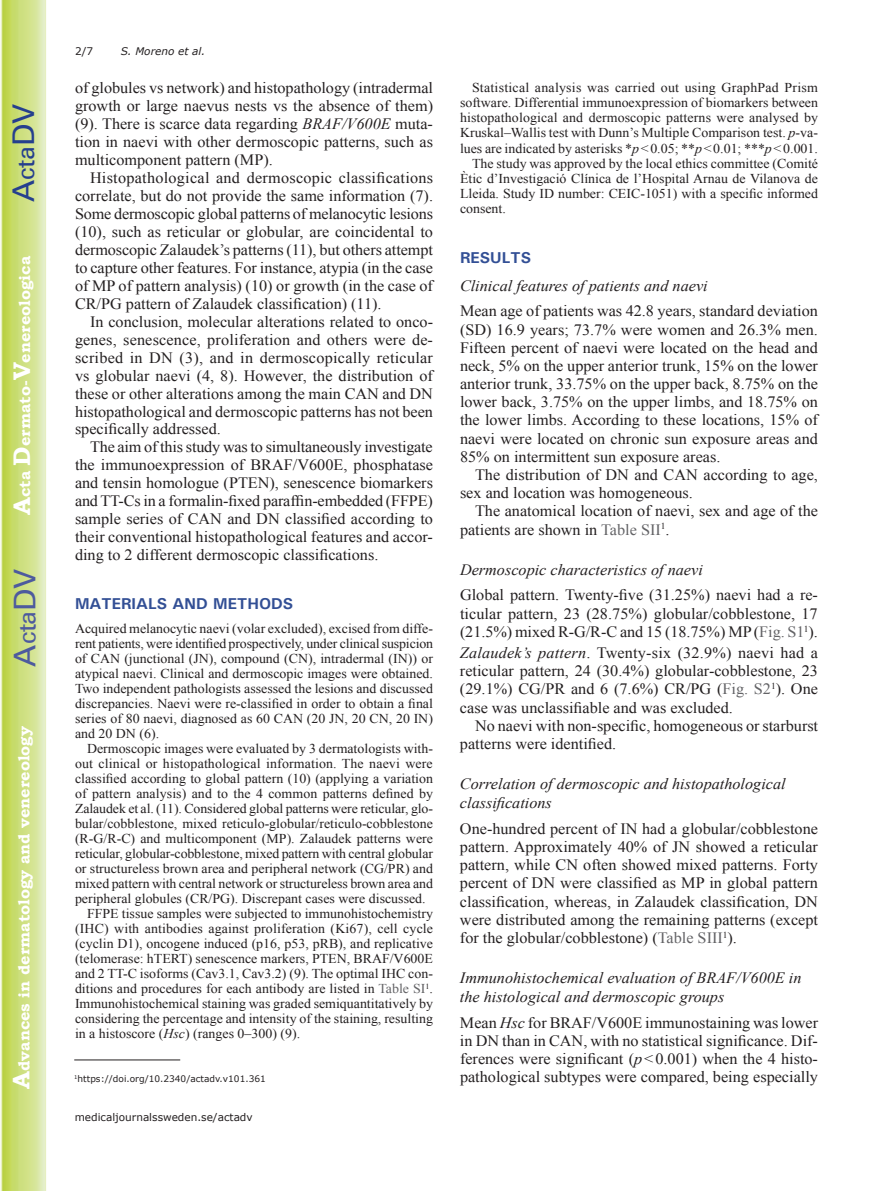
<style>
.page{position:relative;width:893px;height:1191px;background:#fff}
.page>*{position:absolute;margin:0;border:0;box-sizing:border-box;transform-origin:0 0}
.t1{font:30px "Univers";color:#4d5a9e}
.t2{font:30px "Univers";color:#253f8e}
.t3{font:15.75px/18.1px "Times New Roman";color:#231f20;text-align:justify}
.t4{font:italic 15.75px/19px "Times New Roman";color:#231f20}
.t5{font:700 15.75px "Bookman Old Style";color:#fff}
.t6{font:700 15.75px "Univers";color:#324f95}
.t7{font:13.5px/15px "Times New Roman";color:#231f20;text-align:justify}
.t8{font:10.5px "Verdana";color:#231f20}
.t9{font:italic 10.5px "Verdana";color:#231f20}
.t10{font:9px "Verdana";color:#231f20}
.s1{font-size:24px}
.s2{font-style:italic}
.s3{color:#636366}
</style>
<div class="page">
<svg style="left:1px;top:0;width:45px;height:1191px;background:#cfe084"></svg>
<hr style="left:74px;top:1059px;width:106px;height:1px;background:#231f20">
<h1 class="t2" style="left:6px;top:202px;width:100px;rotate:-90deg">A<span class="s1">cta</span>DV</h1>
<p class="t5" style="left:15px;top:515px;width:260px;rotate:-90deg"><span class="s1">A</span>cta <span class="s1">D</span>ermato-<span class="s1">V</span>enereologica</p>
<h1 class="t1" style="left:7px;top:666px;width:100px;rotate:-90deg">A<span class="s1">cta</span>DV</h1>
<p class="t5" style="left:15px;top:1088px;width:364px;rotate:-90deg"><span class="s1">A</span>dvances in dermatology and venereology</p>
<p class="t8" style="left:75px;top:44px;width:20px">2/7</p>
<p class="t9" style="left:121px;top:44px;width:86px">S. Moreno et al.</p>
<p class="t3" style="left:75px;top:79px;width:360px">of globules vs network) and histopathology (intradermal growth or large naevus nests vs the absence of them) (9). There is scarce data regarding <span class="s2">BRAF/V600E</span> muta&shy;tion in naevi with other dermoscopic patterns, such as multicomponent pattern (MP).</p>
<p class="t3" style="left:75px;top:169px;width:360px;text-indent:15px">Histopathological and dermoscopic classifications correlate, but do not provide the same information (7).<br>Some dermoscopic global patterns of melanocytic lesions (10), such as reticular or globular, are coincidental to dermoscopic Zalaudek’s patterns (11), but others attempt to capture other features. For instance, atypia (in the case of MP of pattern analysis) (10) or growth (in the case of CR/PG pattern of Zalaudek classification) (11).</p>
<p class="t3" style="left:75px;top:312px;width:360px;text-indent:15px">In conclusion, molecular alterations related to onco&shy;genes, senescence, proliferation and others were de&shy;scribed in DN (3), and in dermoscopically reticular vs globular naevi (4, 8). However, the distribution of these or other alterations among the main CAN and DN histopathological and dermoscopic patterns has not been specifically addressed.</p>
<p class="t3" style="left:75px;top:438px;width:360px;text-indent:15px">The aim of this study was to simultaneously investigate the immunoexpression of BRAF/V600E, phosphatase and tensin homologue (PTEN), senescence biomarkers and TT-Cs in a formalin-fixed paraffin-embedded (FFPE) sample series of CAN and DN classified according to their conventional histopathological features and accor&shy;ding to 2 different dermoscopic classifications.</p>
<p class="t6" style="left:75px;top:593px;width:220px">MATERIALS AND METHODS</p>
<p class="t7" style="left:75px;top:620px;width:360px">Acquired melanocytic naevi (volar excluded), excised from diffe&shy;rent patients, were identified prospectively, under clinical suspicion of CAN (junctional (JN), compound (CN), intradermal (IN)) or atypical naevi. Clinical and dermoscopic images were obtained.<br>Two independent pathologists assessed the lesions and discussed discrepancies. Naevi were re-classified in order to obtain a final series of 80 naevi, diagnosed as 60 CAN (20 JN, 20 CN, 20 IN) and 20 DN (6).</p>
<p class="t7" style="left:87px;top:740px;width:346px">Dermoscopic images were evaluated by 3 dermatologists with-</p>
<p class="t7" style="left:75px;top:755px;width:359px">out clinical or histopathological information. The naevi were</p>
<p class="t7" style="left:75px;top:770px;width:360px">classified according to global pattern (10) (applying a variation</p>
<p class="t7" style="left:75px;top:785px;width:360px">of pattern analysis) and to the 4 common patterns defined by</p>
<p class="t7" style="left:75px;top:800px;width:359px">Zalaudek et al. (11). Considered global patterns were reticular, glo-</p>
<p class="t7" style="left:75px;top:815px;width:360px">bular/cobblestone, mixed reticulo-globular/reticulo-cobblestone</p>
<p class="t7" style="left:75px;top:830px;width:359px">(R-G/R-C) and multicomponent (MP). Zalaudek patterns were</p>
<p class="t7" style="left:75px;top:845px;width:359px">reticular, globular-cobblestone, mixed pattern with central globular</p>
<p class="t7" style="left:75px;top:860px;width:360px">or structureless brown area and peripheral network (CG/PR) and</p>
<p class="t7" style="left:75px;top:875px;width:359px">mixed pattern with central network or structureless brown area and</p>
<p class="t7" style="left:75px;top:890px;width:352px">peripheral globules (CR/PG). Discrepant cases were discussed.</p>
<p class="t7" style="left:87px;top:905px;width:347px">FFPE tissue samples were subjected to immunohistochemistry</p>
<p class="t7" style="left:75px;top:920px;width:360px">(IHC) with antibodies against proliferation (Ki67), cell cycle</p>
<p class="t7" style="left:75px;top:935px;width:359px">(cyclin D1), oncogene induced (p16, p53, pRB), and replicative</p>
<p class="t7" style="left:75px;top:950px;width:360px">(telomerase: hTERT) senescence markers, PTEN, BRAF/V600E</p>
<p class="t7" style="left:75px;top:965px;width:359px">and 2 TT-C isoforms (Cav3.1, Cav3.2) (9). The optimal IHC con-</p>
<p class="t7" style="left:75px;top:980px;width:359px">ditions and procedures for each antibody are listed in <span class="s3">Table SI</span><sup>1</sup>.</p>
<p class="t7" style="left:75px;top:995px;width:359px">Immunohistochemical staining was graded semiquantitatively by</p>
<p class="t7" style="left:75px;top:1010px;width:359px">considering the percentage and intensity of the staining, resulting</p>
<p class="t7" style="left:75px;top:1025px;width:227px">in a histoscore (<span class="s2">Hsc</span>) (ranges 0–300) (9).</p>
<p class="t10" style="left:74px;top:1073px;width:193px"><sup>1</sup>https://doi.org/10.2340/actadv.v101.361</p>
<p class="t8" style="left:75px;top:1110px;width:180px">medicaljournalssweden.se/actadv</p>
<p class="t7" style="left:472px;top:80px;width:348px">Statistical analysis was carried out using GraphPad Prism</p>
<p class="t7" style="left:460px;top:95px;width:359px">software. Differential immunoexpression of biomarkers between</p>
<p class="t7" style="left:460px;top:110px;width:360px">histopathological and dermoscopic patterns were analysed by</p>
<p class="t7" style="left:460px;top:125px;width:359px">Kruskal–Wallis test with Dunn’s Multiple Comparison test. <span class="s2">p</span>-va-</p>
<p class="t7" style="left:460px;top:140px;width:359px">lues are indicated by asterisks *<span class="s2">p</span>&lt;0.05; **<span class="s2">p</span>&lt;0.01; ***<span class="s2">p</span>&lt;0.001.</p>
<p class="t7" style="left:472px;top:156px;width:348px">The study was approved by the local ethics committee (Comité</p>
<p class="t7" style="left:460px;top:171px;width:360px">Ètic d’Investigació Clínica de l’Hospital Arnau de Vilanova de</p>
<p class="t7" style="left:460px;top:186px;width:359px">Lleida. Study ID number: CEIC-1051) with a specific informed</p>
<p class="t7" style="left:460px;top:201px;width:47px">consent.</p>
<p class="t6" style="left:460px;top:247px;width:73px">RESULTS</p>
<p class="t4" style="left:460px;top:275px;width:249px">Clinical features of patients and naevi</p>
<p class="t3" style="left:460px;top:302px;width:360px">Mean age of patients was 42.8 years, standard deviation (SD) 16.9 years; 73.7% were women and 26.3% men.<br>Fifteen percent of naevi were located on the head and neck, 5% on the upper anterior trunk, 15% on the lower anterior trunk, 33.75% on the upper back, 8.75% on the lower back, 3.75% on the upper limbs, and 18.75% on the lower limbs. According to these locations, 15% of naevi were located on chronic sun exposure areas and 85% on intermittent sun exposure areas.</p>
<p class="t3" style="left:460px;top:465px;width:359px;text-indent:15px">The distribution of DN and CAN according to age, sex and location was homogeneous.</p>
<p class="t3" style="left:460px;top:502px;width:360px;text-indent:15px">The anatomical location of naevi, sex and age of the patients are shown in <span class="s3">Table SII</span><sup>1</sup>.</p>
<p class="t4" style="left:460px;top:559px;width:244px">Dermoscopic characteristics of naevi</p>
<p class="t3" style="left:460px;top:586px;width:359px">Global pattern. Twenty-five (31.25%) naevi had a re&shy;ticular pattern, 23 (28.75%) globular/cobblestone, 17 (21.5%) mixed R-G/R-C and 15 (18.75%) MP (<span class="s3">Fig. S1</span><sup>1</sup>).</p>
<p class="t3" style="left:460px;top:643px;width:359px"><span class="s2">Zalaudek’s pattern</span>. Twenty-six (32.9%) naevi had a reticular pattern, 24 (30.4%) globular-cobblestone, 23 (29.1%) CG/PR and 6 (7.6%) CR/PG (<span class="s3">Fig. S2</span><sup>1</sup>). One case was unclassifiable and was excluded.</p>
<p class="t3" style="left:460px;top:716px;width:360px;text-indent:15px">No naevi with non-specific, homogeneous or starburst patterns were identified.</p>
<p class="t4" style="left:460px;top:774px;width:327px">Correlation of dermoscopic and histopathological classifications</p>
<p class="t3" style="left:460px;top:819px;width:360px">One-hundred percent of IN had a globular/cobblestone pattern. Approximately 40% of JN showed a reticular pattern, while CN often showed mixed patterns. Forty percent of DN were classified as MP in global pattern classification, whereas, in Zalaudek classification, DN were distributed among the remaining patterns (except for the globular/cobblestone) (<span class="s3">Table SIII</span><sup>1</sup>).</p>
<p class="t4" style="left:460px;top:968px;width:343px">Immunohistochemical evaluation of BRAF/V600E in the histological and dermoscopic groups</p>
<p class="t3" style="left:460px;top:1013px;width:360px">Mean <span class="s2">Hsc</span> for BRAF/V600E immunostaining was lower in DN than in CAN, with no statistical significance. Dif&shy;ferences were significant (<span class="s2">p</span>&lt;0.001) when the 4 histo&shy;pathological subtypes were compared, being especially</p>
</div>
